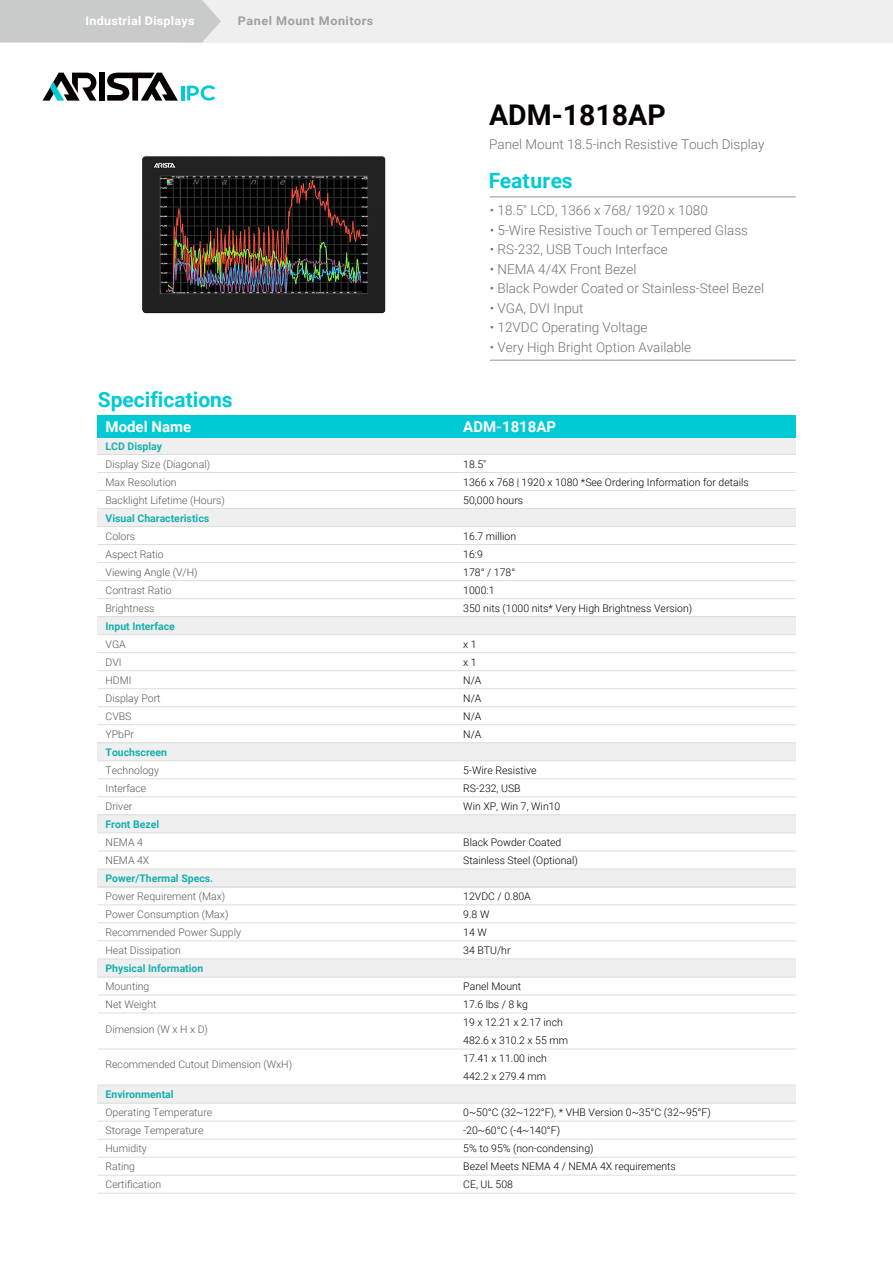
<style>
.page{position:relative;width:893px;height:1263px;background:#fff}
.page>*{position:absolute;margin:0;border:0;box-sizing:border-box;transform-origin:0 0}
.t1{font:700 28.5px "Roboto";color:#060001}
.t2{font:700 21px "Roboto";color:#00cad4}
.t3{font:700 15px "Roboto";color:#fff}
.t4{font:300 13.5px "Roboto";color:#727171}
.t5{font:700 12px "Roboto";letter-spacing:.02em;color:#fff;scale:1.05 1}
.t6{font:700 12px "Roboto";letter-spacing:.04em;color:#9fa0a0;scale:1.05 1}
.t7{font:300 10.5px/18px "Roboto";color:#000}
.t8{font:300 10.5px/18px "Roboto";color:#595757}
.t9{font:700 10.5px "Roboto";color:#17afaf}
</style>
<div class="page">
<hr style="left:490px;top:196px;width:306px;height:1px;background:#9fa0a0">
<hr style="left:490px;top:360px;width:306px;height:1px;background:#9fa0a0">
<div style="left:97px;top:415px;width:699px;height:23px;background:#00cad4"></div>
<div style="left:99px;top:73px;width:6px;height:28px;background:#060001"></div>
<svg style="left:43px;top:73px;width:53px;height:28px"></svg>
<svg style="left:107px;top:73px;width:71px;height:28px"></svg>
<hr style="left:181px;top:86px;width:3px;height:14px;background:#00cad4">
<svg style="left:187px;top:85px;width:28px;height:16px"></svg>
<div style="left:179px;top:0;width:714px;height:43px;background:#efefef"></div>
<div style="left:0;top:0;width:221px;height:43px;background:#c9caca"></div>
<img style="left:142px;top:156px;width:244px;height:158px">
<div style="left:97px;top:438px;width:699px;height:16px;background:#efefef"></div>
<div style="left:97px;top:508px;width:699px;height:18px;background:#efefef"></div>
<div style="left:97px;top:617px;width:699px;height:18px;background:#efefef"></div>
<div style="left:97px;top:815px;width:699px;height:18px;background:#efefef"></div>
<div style="left:97px;top:743px;width:699px;height:18px;background:#efefef"></div>
<div style="left:97px;top:869px;width:699px;height:18px;background:#efefef"></div>
<div style="left:97px;top:959px;width:699px;height:18px;background:#efefef"></div>
<div style="left:97px;top:1085px;width:699px;height:18px;background:#efefef"></div>
<hr style="left:97px;top:472px;width:699px;height:1px;background:#dcdddd">
<hr style="left:97px;top:490px;width:699px;height:1px;background:#dcdddd">
<hr style="left:97px;top:454px;width:699px;height:1px;background:#dcdddd">
<hr style="left:97px;top:508px;width:699px;height:1px;background:#dcdddd">
<hr style="left:97px;top:526px;width:699px;height:1px;background:#dcdddd">
<hr style="left:97px;top:544px;width:699px;height:1px;background:#dcdddd">
<hr style="left:97px;top:562px;width:699px;height:1px;background:#dcdddd">
<hr style="left:97px;top:580px;width:699px;height:1px;background:#dcdddd">
<hr style="left:97px;top:598px;width:699px;height:1px;background:#dcdddd">
<hr style="left:97px;top:616px;width:699px;height:1px;background:#dcdddd">
<hr style="left:97px;top:634px;width:699px;height:1px;background:#dcdddd">
<hr style="left:97px;top:652px;width:699px;height:1px;background:#dcdddd">
<hr style="left:97px;top:670px;width:699px;height:1px;background:#dcdddd">
<hr style="left:97px;top:688px;width:699px;height:1px;background:#dcdddd">
<hr style="left:97px;top:706px;width:699px;height:1px;background:#dcdddd">
<hr style="left:97px;top:724px;width:699px;height:1px;background:#dcdddd">
<hr style="left:97px;top:742px;width:699px;height:1px;background:#dcdddd">
<hr style="left:97px;top:760px;width:699px;height:1px;background:#dcdddd">
<hr style="left:97px;top:778px;width:699px;height:1px;background:#dcdddd">
<hr style="left:97px;top:796px;width:699px;height:1px;background:#dcdddd">
<hr style="left:97px;top:814px;width:699px;height:1px;background:#dcdddd">
<hr style="left:97px;top:832px;width:699px;height:1px;background:#dcdddd">
<hr style="left:97px;top:850px;width:699px;height:1px;background:#dcdddd">
<hr style="left:97px;top:868px;width:699px;height:1px;background:#dcdddd">
<hr style="left:97px;top:904px;width:699px;height:1px;background:#dcdddd">
<hr style="left:97px;top:922px;width:699px;height:1px;background:#dcdddd">
<hr style="left:97px;top:886px;width:699px;height:1px;background:#dcdddd">
<hr style="left:97px;top:940px;width:699px;height:1px;background:#dcdddd">
<hr style="left:97px;top:958px;width:699px;height:1px;background:#dcdddd">
<hr style="left:97px;top:976px;width:699px;height:1px;background:#dcdddd">
<hr style="left:97px;top:994px;width:699px;height:1px;background:#dcdddd">
<hr style="left:97px;top:1012px;width:699px;height:1px;background:#dcdddd">
<hr style="left:97px;top:1048px;width:699px;height:1px;background:#dcdddd">
<hr style="left:97px;top:1085px;width:699px;height:1px;background:#dcdddd">
<hr style="left:97px;top:1121px;width:699px;height:1px;background:#dcdddd">
<hr style="left:97px;top:1157px;width:699px;height:1px;background:#dcdddd">
<hr style="left:97px;top:1175px;width:699px;height:1px;background:#dcdddd">
<hr style="left:97px;top:1193px;width:699px;height:1px;background:#dcdddd">
<hr style="left:97px;top:1139px;width:699px;height:1px;background:#dcdddd">
<hr style="left:97px;top:1103px;width:699px;height:1px;background:#dcdddd">
<p class="t5" style="left:86px;top:12px;width:105px">Industrial Displays</p>
<p class="t6" style="left:238px;top:12px;width:131px">Panel Mount Monitors</p>
<h1 class="t1" style="left:489px;top:95px;width:178px">ADM-1818AP</h1>
<p class="t4" style="left:489px;top:135px;width:277px">Panel Mount 18.5-inch Resistive Touch Display</p>
<h2 class="t2" style="left:489px;top:166px;width:85px">Features</h2>
<p class="t4" style="left:490px;top:201px;width:219px">• 18.5" LCD, 1366 x 768/ 1920 x 1080</p>
<p class="t4" style="left:490px;top:220px;width:260px">• 5-Wire Resistive Touch or Tempered Glass</p>
<p class="t4" style="left:490px;top:240px;width:179px">• RS-232, USB Touch Interface</p>
<p class="t4" style="left:490px;top:259px;width:148px">• NEMA 4/4X Front Bezel</p>
<p class="t4" style="left:490px;top:279px;width:276px">• Black Powder Coated or Stainless-Steel Bezel</p>
<p class="t4" style="left:490px;top:298px;width:95px">• VGA, DVI Input</p>
<p class="t4" style="left:490px;top:318px;width:159px">• 12VDC Operating Voltage</p>
<p class="t4" style="left:490px;top:337px;width:203px">• Very High Bright Option Available</p>
<h2 class="t2" style="left:98px;top:385px;width:136px">Specifications</h2>
<h3 class="t3" style="left:106px;top:416px;width:87px">Model Name</h3>
<h3 class="t3" style="left:463px;top:416px;width:94px">ADM-1818AP</h3>
<p class="t7" style="left:463px;top:454px;width:287px">18.5"<br>1366 x 768 | 1920 x 1080 *See Ordering Information for details<br>50,000 hours</p>
<p class="t7" style="left:463px;top:526px;width:230px">16.7 million<br>16:9<br>178° / 178°<br>1000:1<br>350 nits (1000 nits* Very High Brightness Version)</p>
<p class="t7" style="left:463px;top:634px;width:20px">x 1 x 1<br>N/A<br>N/A<br>N/A<br>N/A</p>
<p class="t7" style="left:463px;top:760px;width:99px">5-Wire Resistive<br>RS-232, USB<br>Win XP, Win 7, Win10</p>
<p class="t7" style="left:463px;top:832px;width:116px">Black Powder Coated<br>Stainless Steel (Optional)</p>
<p class="t7" style="left:463px;top:886px;width:69px">12VDC / 0.80A<br>9.8 W<br>14 W<br>34 BTU/hr</p>
<p class="t7" style="left:463px;top:976px;width:106px">Panel Mount<br>17.6 lbs / 8 kg<br>19 x 12.21 x 2.17 inch<br>482.6 x 310.2 x 55 mm<br>17.41 x 11.00 inch<br>442.2 x 279.4 mm</p>
<p class="t7" style="left:463px;top:1102px;width:249px">0~50°C (32~122°F), * VHB Version 0~35°C (32~95°F) -20~60°C (-4~140°F)<br>5% to 95% (non-condensing)<br>Bezel Meets NEMA 4 / NEMA 4X requirements<br>CE, UL 508</p>
<p class="t9" style="left:106px;top:438px;width:58px">LCD Display</p>
<p class="t8" style="left:106px;top:454px;width:121px">Display Size (Diagonal)<br>Max Resolution<br>Backlight Lifetime (Hours)</p>
<p class="t9" style="left:106px;top:510px;width:105px">Visual Characteristics</p>
<p class="t8" style="left:106px;top:526px;width:93px">Colors<br>Aspect Ratio<br>Viewing Angle (V/H)<br>Contrast Ratio<br>Brightness</p>
<p class="t9" style="left:106px;top:618px;width:71px">Input Interface</p>
<p class="t8" style="left:106px;top:634px;width:57px">VGA<br>DVI<br>HDMI<br>Display Port<br>CVBS<br>YPbPr</p>
<p class="t9" style="left:106px;top:744px;width:63px">Touchscreen</p>
<p class="t8" style="left:106px;top:760px;width:55px">Technology<br>Interface<br>Driver</p>
<p class="t9" style="left:106px;top:816px;width:55px">Front Bezel</p>
<p class="t8" style="left:106px;top:832px;width:45px">NEMA 4<br>NEMA 4X</p>
<p class="t9" style="left:106px;top:870px;width:109px">Power/Thermal Specs.</p>
<p class="t8" style="left:106px;top:886px;width:137px">Power Requirement (Max)<br>Power Consumption (Max)<br>Recommended Power Supply<br>Heat Dissipation</p>
<p class="t9" style="left:106px;top:960px;width:99px">Physical Information</p>
<p class="t8" style="left:106px;top:976px;width:52px">Mounting<br>Net Weight</p>
<p class="t8" style="left:106px;top:1020px;width:104px">Dimension (W x H x D)</p>
<p class="t8" style="left:106px;top:1055px;width:188px">Recommended Cutout Dimension (WxH)</p>
<p class="t9" style="left:106px;top:1086px;width:70px">Environmental</p>
<p class="t8" style="left:106px;top:1102px;width:108px">Operating Temperature<br>Storage Temperature<br>Humidity<br>Rating<br>Certification</p>
</div>
